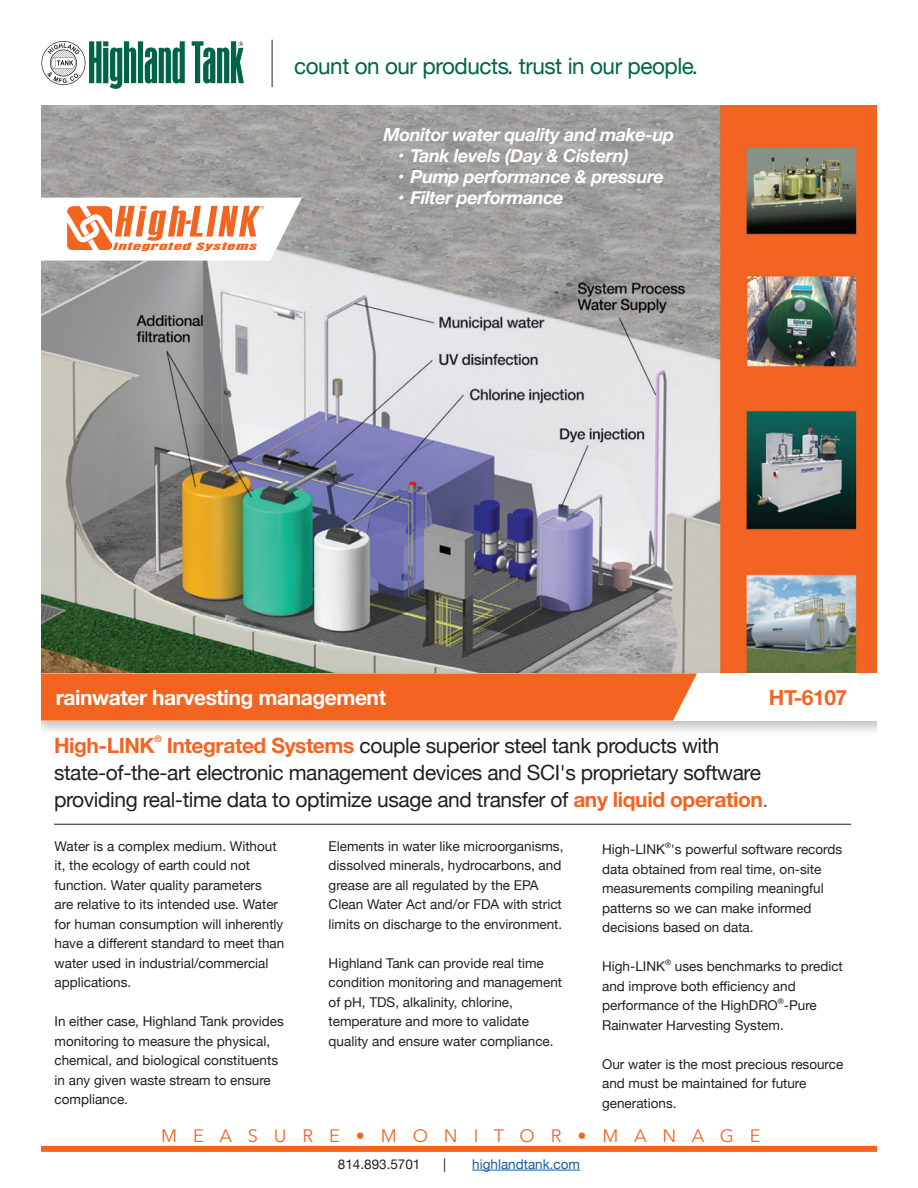
<style>
.page{position:relative;width:918px;height:1188px;background:#fff}
.page>*{position:absolute;margin:0;border:0;box-sizing:border-box;transform-origin:0 0}
.t1{font:22.5px "Helvetica Neue";letter-spacing:-.02em;color:#006548}
.Main_Paragraph{font:21px/27px "Helvetica Neue";letter-spacing:-.02em;color:#231f20}
.Subhead{font:700 21px "Helvetica Neue";letter-spacing:-.02em;color:#fff}
.Main_Paragraph-2{font:700 21px "Helvetica Neue";letter-spacing:-.02em;color:#f36421}
.product_number{font:700 21px "Helvetica Neue";letter-spacing:-.02em;color:#f36421}
.t2{font:italic 700 18px "Helvetica Neue";letter-spacing:-.02em;color:#fff}
.t3{font:18px "Avenir Next";color:#f36421}
.t4{font:13.5px/19.5px "Helvetica Neue";color:#231f20}
.t5{font:13.5px "Helvetica Neue";color:#175d9e}
.t6{font:italic 700 9.15px "Xheighter Condensed";letter-spacing:.055em;color:#f36421;scale:1.9 1}
.Main_Paragraph-3{font:700 9px "Helvetica Neue";color:#f36421}
.t7{font:4.05px "Helvetica Neue";color:#f36421;scale:1.13 1}
.s1{font-weight:700;color:#f36421}
.s2{color:#6c6d70}
</style>
<div class="page">
<img style="left:41px;top:106px;width:835px;height:562px">
<div style="left:30px;top:668px;width:866px;height:69px;background:#231f20;opacity:.3"></div>
<div style="left:41px;top:673px;width:844px;height:48px;background:#fff"></div>
<div style="left:40px;top:673px;width:657px;height:48px;background:#f36421"></div>
<svg style="left:192px;top:41px;width:52px;height:42px"></svg>
<svg style="left:41px;top:41px;width:144px;height:48px"></svg>
<hr style="left:272px;top:40px;width:1px;height:47px;background:#231f20">
<hr style="left:54px;top:824px;width:797px;height:1px;background:#231f20">
<svg style="left:41px;top:198px;width:261px;height:63px"></svg>
<hr style="left:472px;top:1170px;width:108px;height:1px;background:#175d9e">
<div style="left:40px;top:1146px;width:838px;height:6px;background:#f36421"></div>
<div style="left:878px;top:0;width:40px;height:1188px;background:#fff"></div>
<div style="left:0;top:0;width:40px;height:1188px;background:#fff"></div>
<p class="t7" style="left:261px;top:204px;width:5px">®</p>
<p class="t6" style="left:113px;top:241px;width:77px">Integrated Systems</p>
<p class="t1" style="left:294px;top:50px;width:405px">count on our products. trust in our people.</p>
<p class="t2" style="left:383px;top:120px;width:292px">Monitor water quality and make-up</p>
<p class="t2" style="left:397px;top:141px;width:233px">• Tank levels (Day &amp; Cistern)</p>
<p class="t2" style="left:397px;top:162px;width:268px">• Pump performance &amp; pressure</p>
<p class="t2" style="left:397px;top:183px;width:168px">• Filter performance</p>
<p class="Subhead" style="left:56px;top:681px;width:332px">rainwater harvesting management</p>
<p class="product_number" style="left:769px;top:681px;width:80px">HT-6107</p>
<p class="Main_Paragraph-2" style="left:54px;top:729px;width:102px">High-LINK</p>
<p class="Main_Paragraph-3" style="left:154px;top:732px;width:9px">®</p>
<p class="Main_Paragraph" style="left:54px;top:733px;width:709px;text-indent:113px"><span class="s1">Integrated Systems</span> couple superior steel tank products with state-of-the-art electronic management devices and SCI's proprietary software</p>
<p class="Main_Paragraph" style="left:54px;top:787px;width:716px">providing real-time data to optimize usage and transfer of <span class="s1">any liquid operation</span><span class="s2">.</span></p>
<p class="t4" style="left:55px;top:837px;width:224px">Water is a complex medium. Without</p>
<p class="t4" style="left:55px;top:857px;width:197px">it, the ecology of earth could not</p>
<p class="t4" style="left:55px;top:876px;width:209px">function. Water quality parameters</p>
<p class="t4" style="left:55px;top:896px;width:225px">are relative to its intended use. Water</p>
<p class="t4" style="left:55px;top:915px;width:231px;text-align:justify">for human consumption will inherently have a different standard to meet than water used in industrial/commercial</p>
<p class="t4" style="left:55px;top:974px;width:78px">applications.</p>
<p class="t4" style="left:55px;top:1013px;width:231px">In either case, Highland Tank provides monitoring to measure the physical, chemical, and biological constituents</p>
<p class="t4" style="left:55px;top:1071px;width:218px">in any given waste stream to ensure</p>
<p class="t4" style="left:55px;top:1091px;width:75px">compliance.</p>
<p class="t4" style="left:329px;top:837px;width:236px">Elements in water like microorganisms,</p>
<p class="t4" style="left:329px;top:857px;width:235px">dissolved minerals, hydrocarbons, and grease are all regulated by the EPA Clean Water Act and/or FDA with strict limits on discharge to the environment.</p>
<p class="t4" style="left:329px;top:954px;width:217px">Highland Tank can provide real time</p>
<p class="t4" style="left:329px;top:974px;width:235px">condition monitoring and management</p>
<p class="t4" style="left:329px;top:993px;width:186px">of pH, TDS, alkalinity, chlorine,</p>
<p class="t4" style="left:329px;top:1013px;width:202px">temperature and more to validate</p>
<p class="t4" style="left:329px;top:1032px;width:227px">quality and ensure water compliance.</p>
<p class="t4" style="left:602px;top:840px;width:242px">High-LINK<sup>®</sup>'s powerful software records data obtained from real time, on-site measurements compiling meaningful patterns so we can make informed</p>
<p class="t4" style="left:602px;top:918px;width:153px">decisions based on data.</p>
<p class="t4" style="left:602px;top:957px;width:242px">High-LINK<sup>®</sup> uses benchmarks to predict and improve both efficiency and</p>
<p class="t4" style="left:602px;top:996px;width:216px">performance of the HighDRO<sup>®</sup>-Pure<br>Rainwater Harvesting System.</p>
<p class="t4" style="left:602px;top:1055px;width:243px">Our water is the most precious resource and must be maintained for future</p>
<p class="t4" style="left:602px;top:1094px;width:76px">generations.</p>
<p class="t3" style="left:161px;top:1121px;width:601px">M E A S U R E • M O N I T O R • M A N A G E</p>
<p class="t4" style="left:338px;top:1155px;width:84px">814.893.5701</p>
<p class="t4" style="left:443px;top:1155px;width:4px">|</p>
<p class="t5" style="left:472px;top:1154px;width:109px">highlandtank.com</p>
</div>
